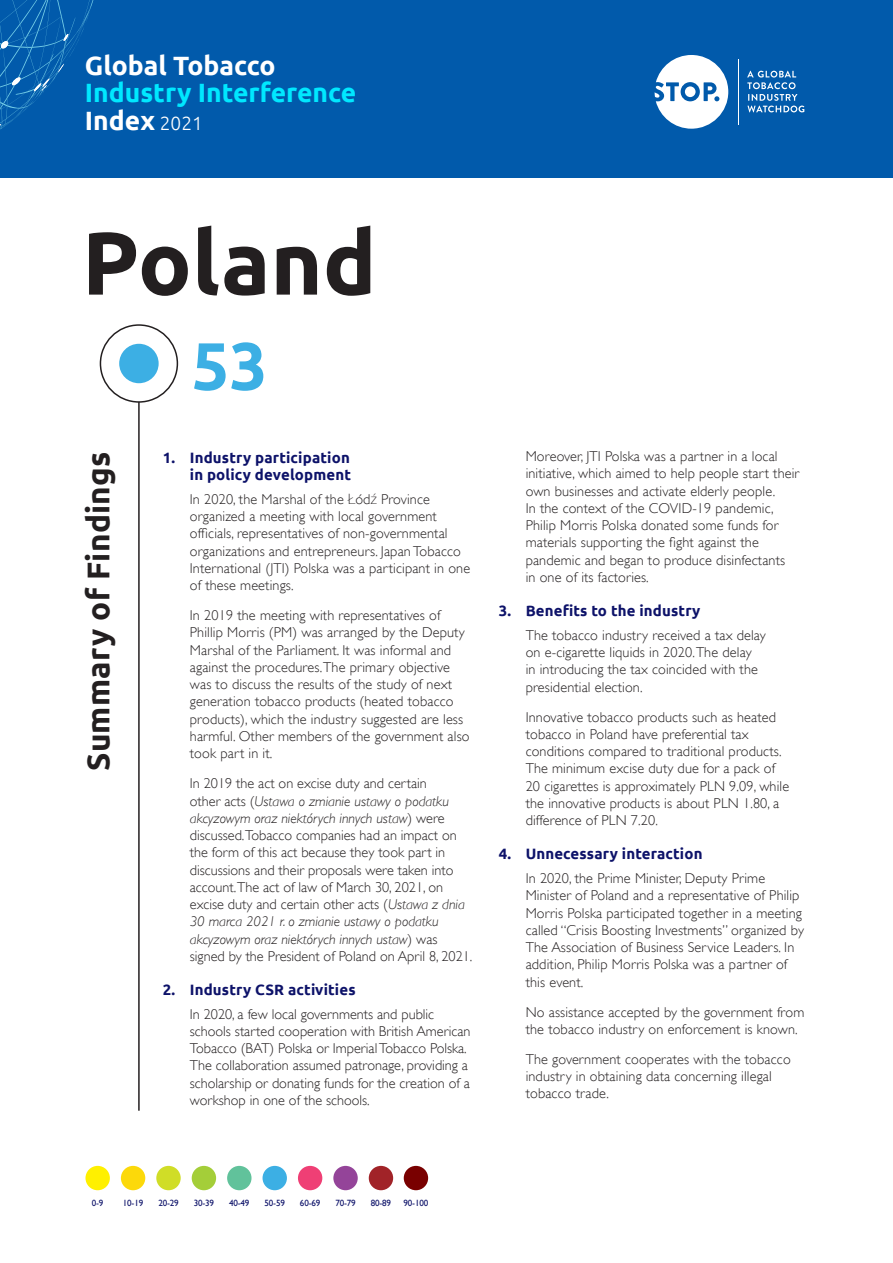
<style>
.page{position:relative;width:893px;height:1263px;background:#fff}
.page>*{position:absolute;margin:0;border:0;box-sizing:border-box;transform-origin:0 0}
.Country_name{font:700 88.95px "Ubuntu";color:#231f20}
.t1{font:700 66.9px "Ubuntu";color:#3cafe4}
.t2{font:700 31.5px "Ubuntu";letter-spacing:.01em;color:#231f20}
.t3{font:700 26.55px/27.9px "Ubuntu";color:#00e8ff}
.t4{font:700 26.55px "Ubuntu";color:#fff}
.t5{font:700 15px/17.2px "Ubuntu";letter-spacing:.01em;color:#0d1269;text-align:right}
.Body_Copy{font:300 14.25px/17.2px "Gill Sans";letter-spacing:.01em;color:#231f20}
.t6{font:9px "Gill Sans";letter-spacing:-.02em;color:#0d1269}
.s1{color:#fff}
.s2{font-weight:300;font-size:19.05px;color:#fff}
.s3{font-family:"Helvetica Neue";font-weight:100}
.s4{font-style:italic}
</style>
<div class="page">
<div style="left:0;top:0;width:893px;height:177px;background:#015aab"></div>
<svg style="left:0;top:0;width:94px;height:130px"></svg>
<svg style="left:655px;top:55px;width:73px;height:74px"></svg>
<div style="left:685px;top:86px;width:11px;height:11px;background:#fff;border-radius:50%"></div>
<hr style="left:738px;top:59px;width:1px;height:65px;background:#fff">
<svg style="left:747px;top:71px;width:57px;height:41px"></svg>
<hr style="left:138px;top:367px;width:2px;height:744px;background:#231f20">
<div style="left:100px;top:325px;width:77px;height:77px;background:#fff;border-radius:50%"></div>
<div style="left:100px;top:324px;width:78px;height:79px;border:2px solid #231f20;border-radius:50%"></div>
<div style="left:119px;top:344px;width:40px;height:39px;background:#3cafe4;border-radius:50%"></div>
<div style="left:404px;top:1166px;width:24px;height:24px;background:#790000;border-radius:50%"></div>
<div style="left:85px;top:1166px;width:25px;height:24px;background:#fff000;border-radius:50%"></div>
<div style="left:121px;top:1166px;width:24px;height:24px;background:#fcd90a;border-radius:50%"></div>
<div style="left:369px;top:1166px;width:24px;height:24px;background:#a12328;border-radius:50%"></div>
<div style="left:333px;top:1166px;width:25px;height:24px;background:#944499;border-radius:50%"></div>
<div style="left:298px;top:1166px;width:24px;height:24px;background:#ef3f75;border-radius:50%"></div>
<div style="left:263px;top:1166px;width:24px;height:24px;background:#3cafe4;border-radius:50%"></div>
<div style="left:227px;top:1166px;width:25px;height:24px;background:#61c29b;border-radius:50%"></div>
<div style="left:192px;top:1166px;width:24px;height:24px;background:#a4ce39;border-radius:50%"></div>
<div style="left:156px;top:1166px;width:25px;height:24px;background:#d0dd27;border-radius:50%"></div>
<h3 class="t4" style="left:85px;top:49px;width:192px">Global Tobacco</h3>
<h3 class="t3" style="left:85px;top:79px;width:273px">Industry Interference<br><span class="s1">Index</span> <span class="s2">2021</span></h3>
<p class="Country_name" style="left:82px;top:209px;width:296px">Poland</p>
<h1 class="t2" style="left:79px;top:771px;width:321px;rotate:-90deg">Summary of Findings</h1>
<p class="t1" style="left:192px;top:325px;width:78px">53</p>
<p class="t5" style="left:163px;top:449px;width:190px">1. Industry participation in policy development</p>
<p class="Body_Copy" style="left:190px;top:490px;width:282px">In 2020, the Marshal of the <span class="s3">Ł</span>ód<span class="s3">ź</span> Province organized a meeting with local government officials, representatives of non-governmental organizations and entrepreneurs. Japan Tobacco International (JTI) Polska was a participant in one of these meetings.</p>
<p class="Body_Copy" style="left:190px;top:607px;width:281px">In 2019 the meeting with representatives of Phillip Morris (PM) was arranged by the Deputy Marshal of the Parliament. It was informal and against the procedures. The primary objective was to discuss the results of the study of next generation tobacco products (heated tobacco products), which the industry suggested are less harmful. Other members of the government also took part in it.</p>
<p class="Body_Copy" style="left:190px;top:775px;width:284px">In 2019 the act on excise duty and certain<br>other acts (<span class="s4">Ustawa o zmianie ustawy o podatku akcyzowym oraz niektórych innych ustaw</span>) were discussed.Tobacco companies had an impact on the form of this act because they took part in discussions and their proposals were taken into account.The act of law of March 30, 2021, on excise duty and certain other acts (<span class="s4">Ustawa z dnia 30 marca 2021 r. o zmianie ustawy o podatku akcyzowym oraz niektórych innych ustaw</span>) was signed by the President of Poland on April 8, 2021.</p>
<p class="t5" style="left:163px;top:981px;width:194px">2. Industry CSR activities</p>
<p class="Body_Copy" style="left:190px;top:1005px;width:282px">In 2020, a few local governments and public schools started cooperation with British American Tobacco (BAT) Polska or Imperial Tobacco Polska.<br>The collaboration assumed patronage, providing a scholarship or donating funds for the creation of a workshop in one of the schools.</p>
<p class="Body_Copy" style="left:526px;top:448px;width:275px">Moreover, JTI Polska was a partner in a local initiative, which aimed to help people start their own businesses and activate elderly people.<br>In the context of the COVID-19 pandemic, Philip Morris Polska donated some funds for materials supporting the fight against the pandemic and began to produce disinfectants<br>in one of its factories.</p>
<p class="t5" style="left:499px;top:602px;width:203px">3. Benefits to the industry</p>
<p class="Body_Copy" style="left:526px;top:626px;width:242px">The tobacco industry received a tax delay on e-cigarette liquids in 2020. The delay<br>in introducing the tax coincided with the presidential election.</p>
<p class="Body_Copy" style="left:526px;top:708px;width:265px">Innovative tobacco products such as heated tobacco in Poland have preferential tax conditions compared to traditional products.<br>The minimum excise duty due for a pack of 20 cigarettes is approximately PLN 9.09, while the innovative products is about PLN 1.80, a difference of PLN 7.20.</p>
<p class="t5" style="left:499px;top:845px;width:205px">4. Unnecessary interaction</p>
<p class="Body_Copy" style="left:526px;top:869px;width:280px">In 2020, the Prime Minister, Deputy Prime Minister of Poland and a representative of Philip Morris Polska participated together in a meeting called “Crisis Boosting Investments” organized by The Association of Business Service Leaders. In addition, Philip Morris Polska was a partner of this event.</p>
<p class="Body_Copy" style="left:526px;top:1003px;width:280px">No assistance accepted by the government from the tobacco industry on enforcement is known.</p>
<p class="Body_Copy" style="left:526px;top:1050px;width:267px">The government cooperates with the tobacco industry in obtaining data concerning illegal tobacco trade.</p>
<p class="t6" style="left:92px;top:1197px;width:13px">0-9</p>
<p class="t6" style="left:123px;top:1197px;width:22px">10-19</p>
<p class="t6" style="left:158px;top:1197px;width:22px">20-29</p>
<p class="t6" style="left:194px;top:1197px;width:22px">30-39</p>
<p class="t6" style="left:229px;top:1197px;width:22px">40-49</p>
<p class="t6" style="left:265px;top:1197px;width:22px">50-59</p>
<p class="t6" style="left:300px;top:1197px;width:22px">60-69</p>
<p class="t6" style="left:335px;top:1197px;width:22px">70-79</p>
<p class="t6" style="left:371px;top:1197px;width:22px">80-89</p>
<p class="t6" style="left:404px;top:1197px;width:26px">90-100</p>
</div>
